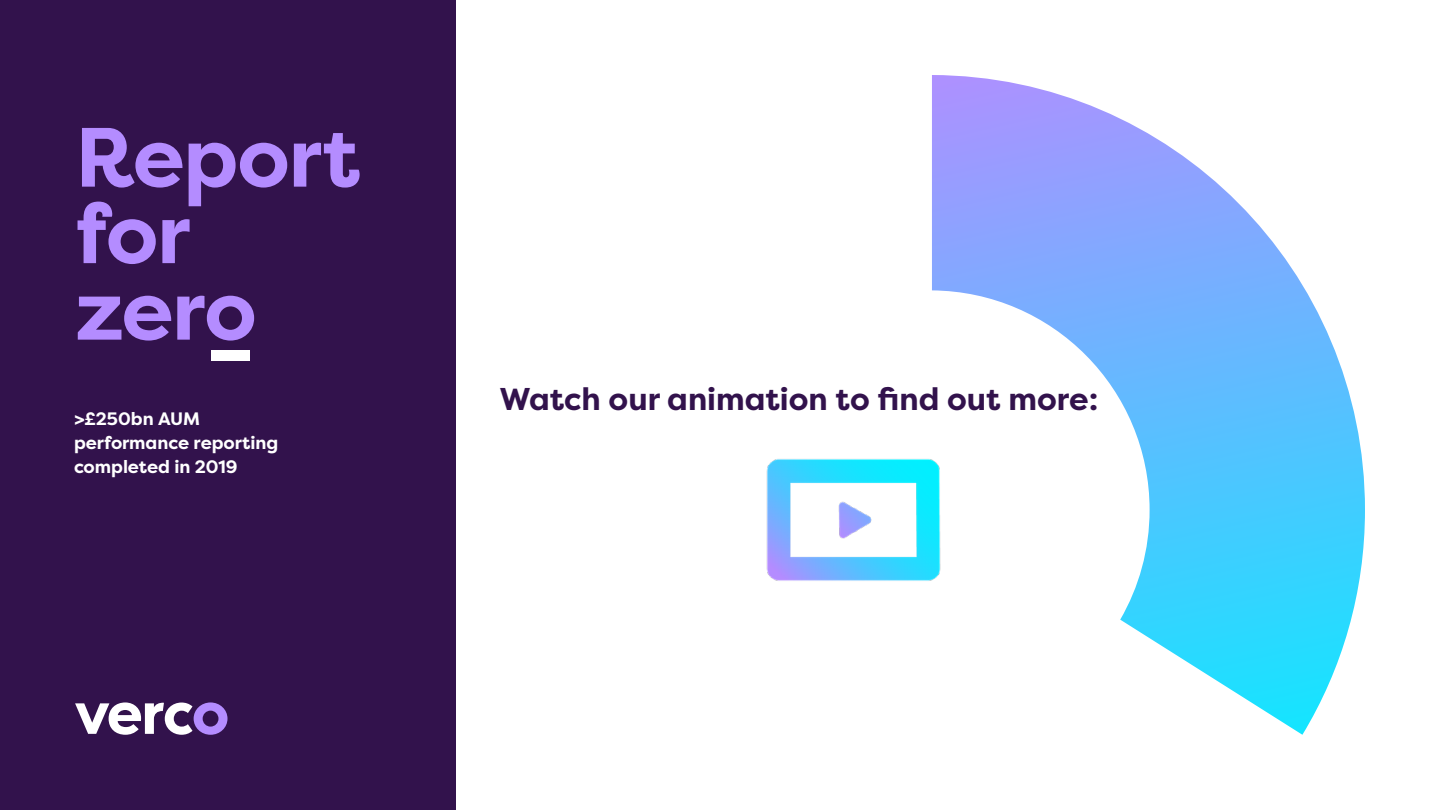
<style>
.page{position:relative;width:1440px;height:810px;background:#fff}
.page>*{position:absolute;margin:0;border:0;box-sizing:border-box;transform-origin:0 0}
.t1{font:700 83.85px/76.5px "Filson Pro";letter-spacing:-.015em;color:#b48cff}
.t2{font:700 31.5px "Filson Pro";color:#32124c}
.t3{font:700 18px/24px "Filson Pro";letter-spacing:-.005em;color:#fff}
</style>
<div class="page">
<div style="left:0;top:0;width:455px;height:810px;background:#32124c"></div>
<svg style="left:75px;top:702px;width:153px;height:33px"></svg>
<div style="left:212px;top:350px;width:38px;height:10px;background:#fff"></div>
<svg style="left:932px;top:75px;width:433px;height:660px"></svg>
<img style="left:766px;top:440px;width:186px;height:159px">
<h1 class="t1" style="left:75px;top:120px;width:287px">Report for zero</h1>
<p class="t3" style="left:74px;top:407px;width:206px">&gt;£250bn AUM performance reporting completed in 2019</p>
<h2 class="t2" style="left:500px;top:379px;width:600px">Watch our animation to find out more:</h2>
</div>
